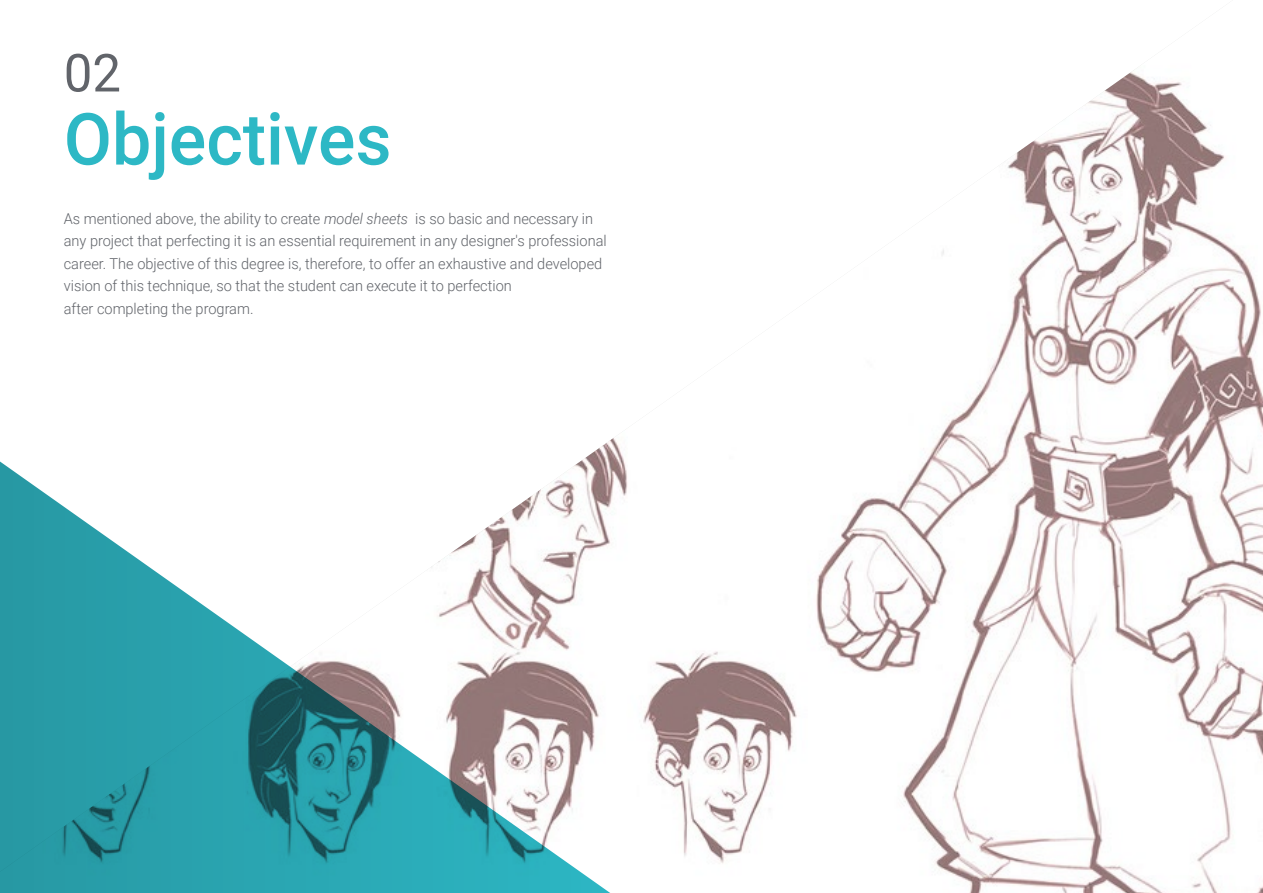
<style>
.page{position:relative;width:1263px;height:893px;background:#fff}
.page>*{position:absolute;margin:0;border:0;box-sizing:border-box;transform-origin:0 0}
.t1{font:500 72px "Roboto";color:#2db8c5}
.t2{font:52.5px "Roboto";color:#61646a}
.t3{font:300 15px/22.5px "Roboto";color:#61646a}
.s1{font-style:italic}
</style>
<div class="page">
<img style="left:602px;top:70px;width:661px;height:823px">
<svg style="left:0;top:446px;width:640px;height:447px"></svg>
<h2 class="t2" style="left:64px;top:36px;width:59px">02</h2>
<h1 class="t1" style="left:64px;top:89px;width:329px">Objectives</h1>
<p class="t3" style="left:64px;top:207px;width:544px">As mentioned above, the ability to create <span class="s1">model sheets</span> is so basic and necessary in any project that perfecting it is an essential requirement in any designer's professional career. The objective of this degree is, therefore, to offer an exhaustive and developed vision of this technique, so that the student can execute it to perfection<br>after completing the program.</p>
</div>
